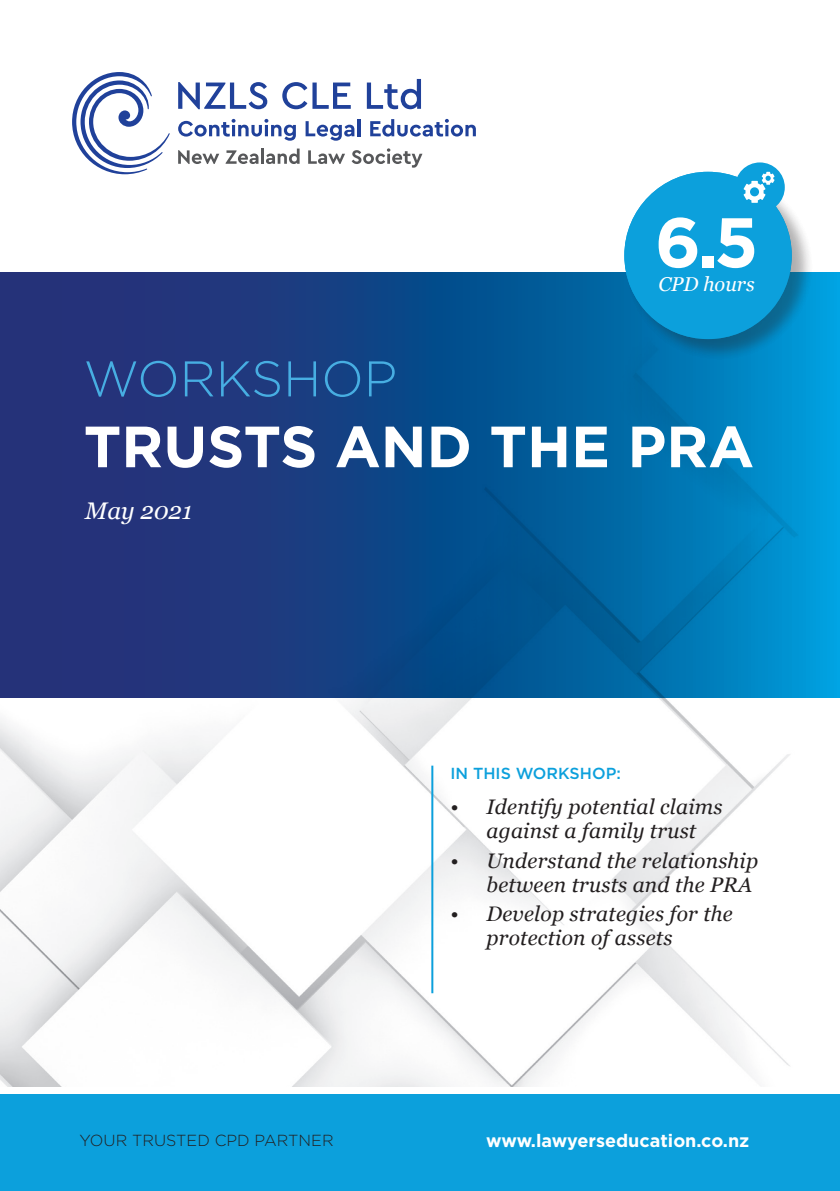
<style>
.page{position:relative;width:840px;height:1191px;background:#fff}
.page>*{position:absolute;margin:0;border:0;box-sizing:border-box;transform-origin:0 0}
.t1{font:700 78px "Gotham";color:#fff}
.t2{font:700 70px "Gotham";color:#fff}
.t3{font:700 58px "Gotham";color:#fff}
.t4{font:300 50px "Gotham";color:#47aee2}
.t5{font:italic 24px "Georgia";color:#fff}
.t6{font:italic 21px/24px "Georgia";letter-spacing:.01em;color:#231f20;text-align:center}
.t7{font:italic 20px "Georgia";color:#fff}
.t8{font:700 18px "Gotham";color:#fff}
.t9{font:300 16px "Gotham";color:#231f20}
.t10{font:500 16px "Gotham";color:#0ca0dc}
</style>
<div class="page">
<img style="left:0;top:272px;width:839px;height:814px">
<svg style="left:178px;top:150px;width:41px;height:14px"></svg>
<svg style="left:225px;top:150px;width:33px;height:14px"></svg>
<hr style="left:261px;top:149px;width:3px;height:15px;background:#57585a">
<svg style="left:266px;top:149px;width:33px;height:15px"></svg>
<svg style="left:308px;top:150px;width:37px;height:14px"></svg>
<svg style="left:351px;top:148px;width:71px;height:20px"></svg>
<svg style="left:178px;top:119px;width:118px;height:22px"></svg>
<svg style="left:305px;top:121px;width:49px;height:20px"></svg>
<hr style="left:357px;top:119px;width:3px;height:17px;background:#20419a">
<svg style="left:370px;top:119px;width:105px;height:18px"></svg>
<svg style="left:178px;top:82px;width:89px;height:27px"></svg>
<svg style="left:282px;top:82px;width:68px;height:27px"></svg>
<svg style="left:366px;top:79px;width:55px;height:30px"></svg>
<svg style="left:72px;top:72px;width:98px;height:102px"></svg>
<div style="left:0;top:1094px;width:839px;height:97px;background:#0ca0dc"></div>
<div style="left:624px;top:172px;width:189px;height:189px;background:#231f20;opacity:.2"></div>
<div style="left:624px;top:172px;width:167px;height:167px;background:#0ca0dc;border-radius:50%"></div>
<div style="left:734px;top:162px;width:50px;height:50px;background:#0ca0dc;border-radius:50%"></div>
<svg style="left:743px;top:172px;width:31px;height:31px"></svg>
<hr style="left:431px;top:765px;width:2px;height:228px;background:#0ca0dc">
<h3 class="t4" style="left:84px;top:347px;width:315px">WORKSHOP</h3>
<p class="t2" style="left:654px;top:196px;width:105px">6.5</p>
<p class="t7" style="left:658px;top:272px;width:98px">CPD hours</p>
<h2 class="t2" style="left:680px;top:196px;width:53px">0</h2>
<h1 class="t1" style="left:85px;top:392px;width:385px">HEADING</h1>
<p class="t3" style="left:84px;top:408px;width:671px">TRUSTS AND THE PRA</p>
<p class="t5" style="left:85px;top:495px;width:109px">May 2021</p>
<p class="t10" style="left:450px;top:762px;width:172px">IN THIS WORKSHOP:</p>
<p class="t6" style="left:450px;top:794px;width:273px">• Identify potential claims against a family trust</p>
<p class="t6" style="left:450px;top:848px;width:309px;text-align:right">• Understand the relationship between trusts and the PRA</p>
<p class="t6" style="left:486px;top:902px;width:248px;text-align:left;text-indent:-36px">• Develop strategies for the protection of assets</p>
<p class="t9" style="left:79px;top:1129px;width:255px">YOUR TRUSTED CPD PARTNER</p>
<p class="t8" style="left:486px;top:1129px;width:265px">www.lawyerseducation.co.nz</p>
</div>
